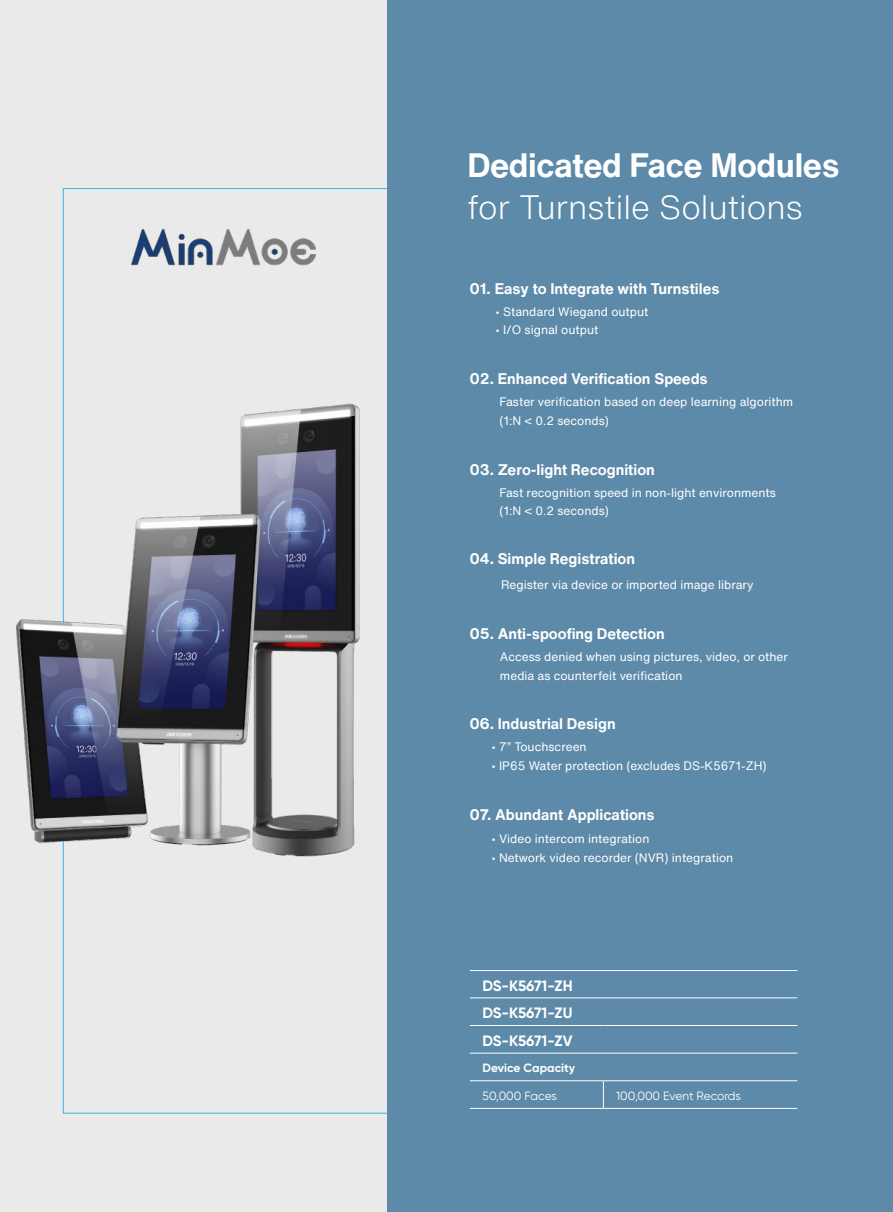
<style>
.page{position:relative;width:893px;height:1212px;background:#fff}
.page>*{position:absolute;margin:0;border:0;box-sizing:border-box;transform-origin:0 0}
.t1{font:300 33px "Helvetica Now Text";color:#fff}
.t2{font:700 33px "Helvetica Now Text";letter-spacing:-.01em;color:#fff}
.t3{font:700 15px "Helvetica Now Text";color:#fff}
.t4{font:700 15px/27.6px "Gilroy";letter-spacing:-.01em;color:#fff;text-align:justify}
.t5{font:12px/18.8px "Helvetica Now Text";color:#fff}
.t6{font:12px "Gilroy";color:#fff}
.t7{font:700 12px "Gilroy";color:#fff}
</style>
<div class="page">
<div style="left:0;top:0;width:544px;height:1212px;background:#ebeaea"></div>
<div style="left:387px;top:0;width:506px;height:1212px;background:#5d8aa8"></div>
<hr style="left:470px;top:970px;width:133px;height:1px;background:#fff">
<hr style="left:603px;top:970px;width:194px;height:1px;background:#fff">
<hr style="left:470px;top:997px;width:133px;height:1px;background:#fff">
<hr style="left:603px;top:997px;width:194px;height:1px;background:#fff">
<hr style="left:470px;top:1025px;width:133px;height:1px;background:#fff">
<hr style="left:603px;top:1025px;width:194px;height:1px;background:#fff">
<hr style="left:470px;top:1053px;width:133px;height:1px;background:#fff">
<hr style="left:603px;top:1053px;width:194px;height:1px;background:#fff">
<hr style="left:470px;top:1080px;width:133px;height:1px;background:#fff">
<hr style="left:603px;top:1080px;width:194px;height:1px;background:#fff">
<svg style="left:603px;top:1081px;width:1px;height:27px"></svg>
<hr style="left:470px;top:1108px;width:133px;height:1px;background:#fff">
<hr style="left:603px;top:1108px;width:194px;height:1px;background:#fff">
<img style="left:16px;top:362px;width:344px;height:536px">
<img style="left:131px;top:228px;width:185px;height:38px">
<h1 class="t2" style="left:467px;top:140px;width:374px">Dedicated Face Modules</h1>
<h1 class="t1" style="left:467px;top:182px;width:337px">for Turnstile Solutions</h1>
<p class="t3" style="left:470px;top:278px;width:251px">01. Easy to Integrate with Turnstiles</p>
<p class="t5" style="left:495px;top:302px;width:155px">• Standard Wiegand output</p>
<p class="t5" style="left:495px;top:320px;width:105px">• I/O signal output</p>
<p class="t3" style="left:470px;top:367px;width:239px">02. Enhanced Verification Speeds</p>
<p class="t5" style="left:500px;top:392px;width:295px">Faster verification based on deep learning algorithm (1:N &lt; 0.2 seconds)</p>
<p class="t3" style="left:470px;top:458px;width:186px">03. Zero-light Recognition</p>
<p class="t5" style="left:500px;top:483px;width:278px">Fast recognition speed in non-light environments (1:N &lt; 0.2 seconds)</p>
<p class="t3" style="left:470px;top:547px;width:167px">04. Simple Registration</p>
<p class="t5" style="left:501px;top:575px;width:254px">Register via device or imported image library</p>
<p class="t3" style="left:470px;top:623px;width:196px">05. Anti-spoofing Detection</p>
<p class="t5" style="left:500px;top:647px;width:289px">Access denied when using pictures, video, or other media as counterfeit verification</p>
<p class="t3" style="left:470px;top:712px;width:147px">06. Industrial Design</p>
<p class="t5" style="left:491px;top:737px;width:97px">• 7” Touchscreen</p>
<p class="t5" style="left:491px;top:756px;width:277px">• IP65 Water protection (excludes DS-K5671-ZH)</p>
<p class="t3" style="left:470px;top:803px;width:186px">07. Abundant Applications</p>
<p class="t5" style="left:491px;top:829px;width:159px">• Video intercom integration</p>
<p class="t5" style="left:491px;top:848px;width:243px">• Network video recorder (NVR) integration</p>
<p class="t4" style="left:483px;top:971px;width:92px">DS-K5671-ZH DS-K5671-ZU DS-K5671-ZV</p>
<p class="t7" style="left:483px;top:1060px;width:94px">Device Capacity</p>
<p class="t6" style="left:483px;top:1088px;width:76px">50,000 Faces</p>
<p class="t6" style="left:616px;top:1088px;width:126px">100,000 Event Records</p>
</div>
